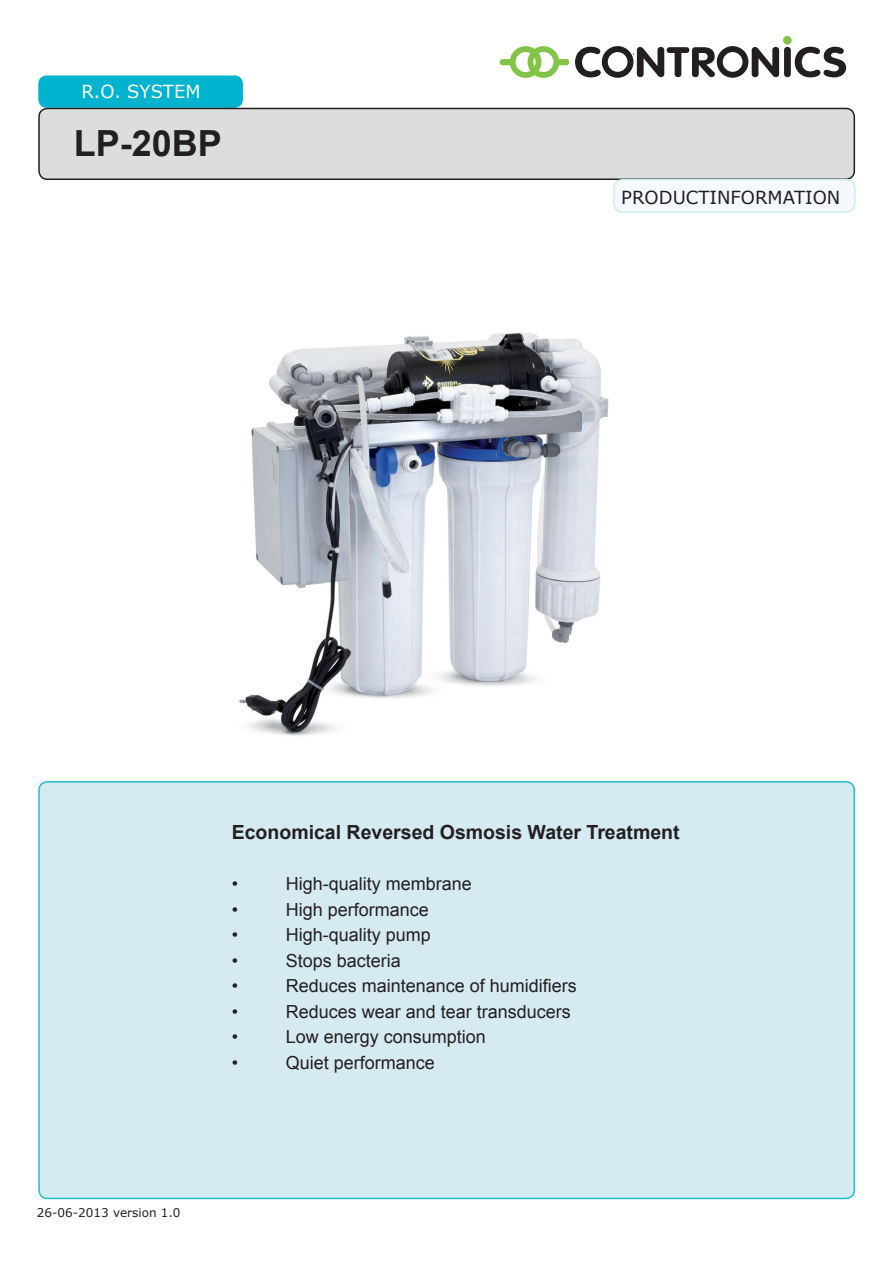
<style>
.page{position:relative;width:893px;height:1263px;background:#fff}
.page>*{position:absolute;margin:0;border:0;box-sizing:border-box;transform-origin:0 0}
.t1{font:700 36px "Arial";color:#231f20}
.t2{font:700 19.5px "Arial";color:#231f20}
.t3{font:18px "Arial";color:#231f20}
.t4{font:18px "Verdana";color:#231f20}
.t5{font:18px "Verdana";color:#fff}
.t6{font:12px "Verdana";color:#231f20}
</style>
<div class="page">
<div style="left:38px;top:75px;width:205px;height:33px;background:#00b3cf;border-radius:9px"></div>
<div style="left:784px;top:36px;width:7px;height:8px;background:#82c447;border:1px solid #82c447;border-radius:50%"></div>
<svg style="left:500px;top:46px;width:69px;height:32px"></svg>
<div style="left:784px;top:47px;width:7px;height:30px;background:#231f20;border-radius:3px"></div>
<svg style="left:795px;top:47px;width:51px;height:30px"></svg>
<svg style="left:575px;top:46px;width:204px;height:32px"></svg>
<div style="left:39px;top:782px;width:815px;height:416px;background:#d6eaf1;border-radius:9px"></div>
<div style="left:38px;top:781px;width:817px;height:418px;border:2px solid #21bece;border-radius:9px"></div>
<div style="left:39px;top:108px;width:815px;height:71px;background:#dcdddf;border-radius:9px"></div>
<div style="left:38px;top:108px;width:817px;height:72px;border:2px solid #231f20;border-radius:9px"></div>
<div style="left:614px;top:180px;width:241px;height:32px;background:#f5f8fc;border-radius:9px"></div>
<div style="left:613px;top:179px;width:243px;height:34px;border:2px solid #d0ecf3;border-radius:9px"></div>
<img style="left:239px;top:333px;width:370px;height:403px">
<p class="t5" style="left:81px;top:79px;width:121px">R.O. SYSTEM</p>
<h1 class="t1" style="left:74px;top:119px;width:150px">LP-20BP</h1>
<p class="t4" style="left:621px;top:185px;width:221px">PRODUCTINFORMATION</p>
<p class="t2" style="left:232px;top:819px;width:449px">Economical Reversed Osmosis Water Treatment</p>
<p class="t3" style="left:232px;top:872px;width:8px">•</p>
<p class="t3" style="left:286px;top:872px;width:188px">High-quality membrane</p>
<p class="t3" style="left:232px;top:897px;width:8px">•</p>
<p class="t3" style="left:286px;top:897px;width:145px">High performance</p>
<p class="t3" style="left:232px;top:923px;width:8px">•</p>
<p class="t3" style="left:286px;top:923px;width:147px">High-quality pump</p>
<p class="t3" style="left:232px;top:948px;width:8px">•</p>
<p class="t3" style="left:286px;top:948px;width:117px">Stops bacteria</p>
<p class="t3" style="left:232px;top:974px;width:8px">•</p>
<p class="t3" style="left:286px;top:974px;width:293px">Reduces maintenance of humidifiers</p>
<p class="t3" style="left:232px;top:1000px;width:8px">•</p>
<p class="t3" style="left:286px;top:1000px;width:287px">Reduces wear and tear transducers</p>
<p class="t3" style="left:232px;top:1025px;width:8px">•</p>
<p class="t3" style="left:286px;top:1025px;width:202px">Low energy consumption</p>
<p class="t3" style="left:232px;top:1051px;width:8px">•</p>
<p class="t3" style="left:286px;top:1051px;width:151px">Quiet performance</p>
<p class="t6" style="left:37px;top:1204px;width:145px">26-06-2013 version 1.0</p>
</div>
